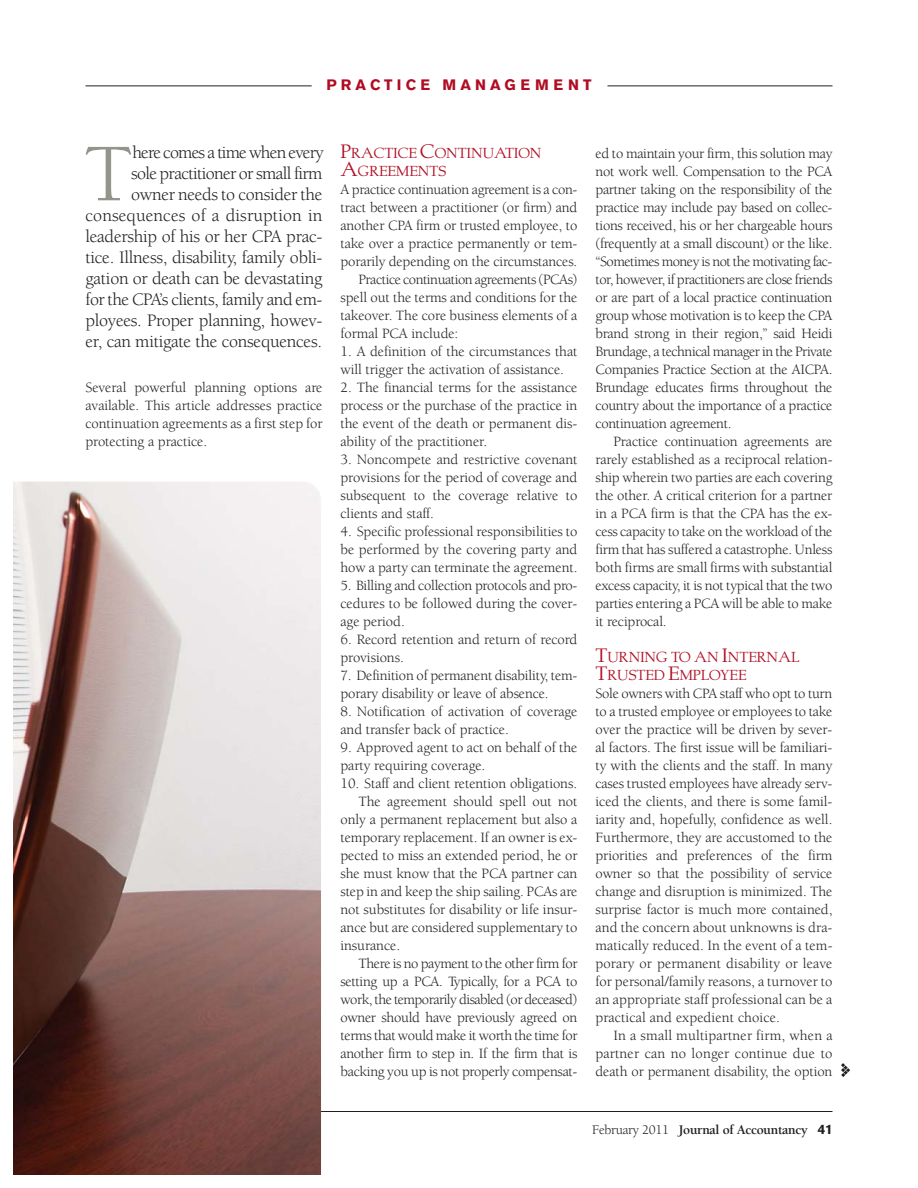
<style>
.page{position:relative;width:918px;height:1188px;background:#fff}
.page>*{position:absolute;margin:0;border:0;box-sizing:border-box;transform-origin:0 0}
.t1{font:84.15px "Berkeley";color:#94948a}
.t2{font:18px/21px "Berkeley";letter-spacing:-.015em;color:#231f20;text-align:right}
.t3{font:15.75px/18px "Albertan LTL";color:#b00d23}
.t4{font:700 15px "Akzidenz Grotesk BE";letter-spacing:.275em;color:#b00d23}
.t5{font:14.7px/18px "Berkeley";letter-spacing:-.005em;color:#231f20;text-align:justify}
.t6{font:14.7px "Berkeley";letter-spacing:-.03em;color:#231f20}
.t7{font:14.7px "Berkeley";letter-spacing:-.035em;color:#231f20}
.t8{font:14.7px "Berkeley";letter-spacing:-.025em;color:#231f20}
.t9{font:700 13.5px "Berkeley";letter-spacing:-.02em;color:#231f20}
.s1{font-size:21px}
.s2{font-weight:400}
.s3{font-family:"Akzidenz Grotesk BE"}
</style>
<div class="page">
<hr style="left:86px;top:1111px;width:746px;height:1px;background:#231f20">
<svg style="left:841px;top:1063px;width:9px;height:14px"></svg>
<img style="left:14px;top:482px;width:307px;height:692px">
<hr style="left:86px;top:85px;width:746px;height:1px;background:#231f20">
<div style="left:312px;top:76px;width:295px;height:19px;background:#fff;border-radius:9px"></div>
<p class="t4" style="left:326px;top:79px;width:267px">PRACTICE MANAGEMENT</p>
<p class="t2" style="left:86px;top:144px;width:240px">here comes a time when every<br>sole practitioner or small firm owner needs to consider the consequences of a disruption in leadership of his or her CPA prac&shy;tice. Illness, disability, family obli&shy;gation or death can be devastating for the CPA’s clients, family and em&shy;ployees. Proper planning, howev&shy;er, can mitigate the consequences.</p>
<p class="t5" style="left:86px;top:379px;width:239px">Several powerful planning options are available. This article addresses practice continuation agreements as a first step for protecting a practice.</p>
<h1 class="t1" style="left:84px;top:141px;width:50px">T</h1>
<p class="t3" style="left:340px;top:145px;width:203px"><span class="s1">P</span>RACTICE <span class="s1">C</span>ONTINUATION<br><span class="s1">A</span>GREEMENTS</p>
<p class="t5" style="left:340px;top:181px;width:239px">A practice continuation agreement is a con-</p>
<p class="t5" style="left:340px;top:199px;width:238px">tract between a practitioner (or firm) and</p>
<p class="t5" style="left:340px;top:217px;width:238px">another CPA firm or trusted employee, to</p>
<p class="t5" style="left:340px;top:235px;width:238px">take over a practice permanently or tem-</p>
<p class="t5" style="left:340px;top:253px;width:238px">porarily depending on the circumstances.</p>
<p class="t6" style="left:359px;top:273px;width:220px">Practice continuation agreements (PCAs)</p>
<p class="t5" style="left:340px;top:289px;width:239px">spell out the terms and conditions for the</p>
<p class="t5" style="left:340px;top:307px;width:239px">takeover. The core business elements of a</p>
<p class="t5" style="left:340px;top:325px;width:119px">formal PCA include:</p>
<p class="t5" style="left:340px;top:343px;width:239px">1. A definition of the circumstances that will trigger the activation of assistance.</p>
<p class="t5" style="left:340px;top:379px;width:239px">2. The financial terms for the assistance process or the purchase of the practice in the event of the death or permanent dis&shy;ability of the practitioner.</p>
<p class="t5" style="left:340px;top:451px;width:239px">3. Noncompete and restrictive covenant provisions for the period of coverage and subsequent to the coverage relative to clients and staff.</p>
<p class="t5" style="left:340px;top:523px;width:239px">4. Specific professional responsibilities to be performed by the covering party and how a party can terminate the agreement.</p>
<p class="t5" style="left:340px;top:577px;width:239px">5. Billing and collection protocols and pro&shy;cedures to be followed during the cover&shy;age period.</p>
<p class="t5" style="left:340px;top:631px;width:239px">6. Record retention and return of record provisions.</p>
<p class="t5" style="left:340px;top:667px;width:239px">7. Definition of permanent disability, tem&shy;porary disability or leave of absence.</p>
<p class="t5" style="left:340px;top:703px;width:239px">8. Notification of activation of coverage and transfer back of practice.</p>
<p class="t5" style="left:340px;top:739px;width:239px">9. Approved agent to act on behalf of the party requiring coverage.</p>
<p class="t5" style="left:340px;top:775px;width:238px">10. Staff and client retention obligations.</p>
<p class="t5" style="left:359px;top:793px;width:221px">The agreement should spell out not</p>
<p class="t5" style="left:340px;top:811px;width:239px">only a permanent replacement but also a</p>
<p class="t5" style="left:340px;top:829px;width:238px">temporary replacement. If an owner is ex-</p>
<p class="t5" style="left:340px;top:847px;width:239px">pected to miss an extended period, he or</p>
<p class="t5" style="left:340px;top:865px;width:239px">she must know that the PCA partner can</p>
<p class="t5" style="left:340px;top:883px;width:238px">step in and keep the ship sailing. PCAs are</p>
<p class="t5" style="left:340px;top:901px;width:239px">not substitutes for disability or life insur-</p>
<p class="t5" style="left:340px;top:919px;width:239px">ance but are considered supplementary to</p>
<p class="t5" style="left:340px;top:937px;width:61px">insurance.</p>
<p class="t6" style="left:359px;top:957px;width:220px">There is no payment to the other firm for</p>
<p class="t5" style="left:340px;top:973px;width:239px">setting up a PCA. Typically, for a PCA to</p>
<p class="t7" style="left:340px;top:993px;width:238px">work, the temporarily disabled (or deceased)</p>
<p class="t5" style="left:340px;top:1009px;width:239px">owner should have previously agreed on</p>
<p class="t8" style="left:340px;top:1029px;width:238px">terms that would make it worth the time for</p>
<p class="t5" style="left:340px;top:1045px;width:238px">another firm to step in. If the firm that is</p>
<p class="t5" style="left:340px;top:1063px;width:238px">backing you up is not properly compensat-</p>
<p class="t5" style="left:596px;top:145px;width:239px">ed to maintain your firm, this solution may not work well. Compensation to the PCA partner taking on the responsibility of the practice may include pay based on collec&shy;tions received, his or her chargeable hours (frequently at a small discount) or the like. “Sometimes money is not the motivating fac&shy;tor, however, if practitioners are close friends or are part of a local practice continuation group whose motivation is to keep the CPA brand strong in their region,” said Heidi Brundage, a technical manager in the Private Companies Practice Section at the AICPA.<br>Brundage educates firms throughout the country about the importance of a practice continuation agreement.</p>
<p class="t5" style="left:596px;top:433px;width:239px;text-indent:18px">Practice continuation agreements are rarely established as a reciprocal relation&shy;ship wherein two parties are each covering the other. A critical criterion for a partner in a PCA firm is that the CPA has the ex&shy;cess capacity to take on the workload of the firm that has suffered a catastrophe. Unless both firms are small firms with substantial excess capacity, it is not typical that the two parties entering a PCA will be able to make it reciprocal.</p>
<p class="t3" style="left:596px;top:649px;width:206px"><span class="s1">T</span>URNING TO AN <span class="s1">I</span>NTERNAL<br><span class="s1">T</span>RUSTED <span class="s1">E</span>MPLOYEE</p>
<p class="t5" style="left:596px;top:685px;width:239px">Sole owners with CPA staff who opt to turn to a trusted employee or employees to take over the practice will be driven by sever&shy;al factors. The first issue will be familiari&shy;ty with the clients and the staff. In many cases trusted employees have already serv&shy;iced the clients, and there is some famil&shy;iarity and, hopefully, confidence as well.<br>Furthermore, they are accustomed to the priorities and preferences of the firm owner so that the possibility of service change and disruption is minimized. The surprise factor is much more contained, and the concern about unknowns is dra&shy;matically reduced. In the event of a tem&shy;porary or permanent disability or leave for personal/family reasons, a turnover to an appropriate staff professional can be a practical and expedient choice.</p>
<p class="t5" style="left:596px;top:1027px;width:239px;text-indent:18px">In a small multipartner firm, when a partner can no longer continue due to death or permanent disability, the option</p>
<p class="t9" style="left:592px;top:1124px;width:242px"><span class="s2">February 2011</span> Journal of Accountancy <span class="s3">41</span></p>
</div>
